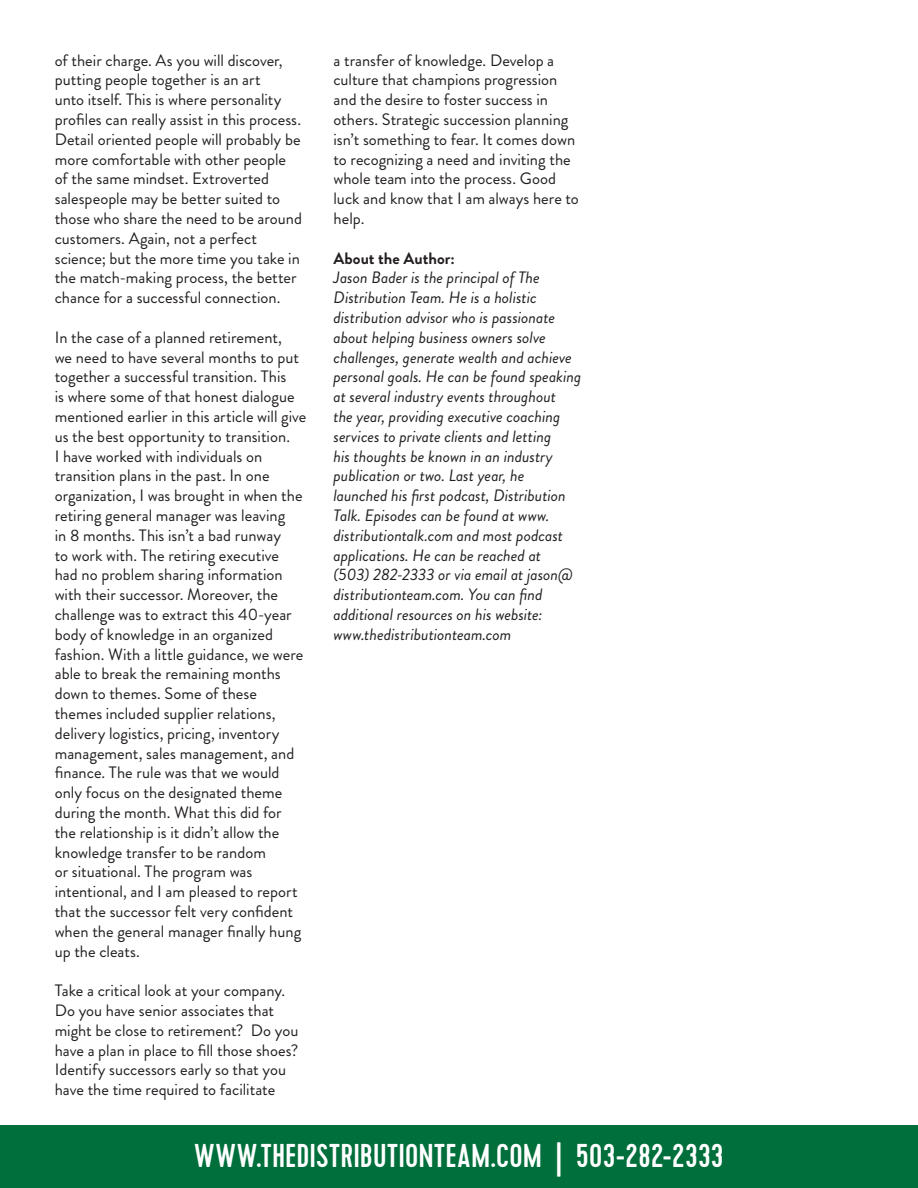
<style>
.page{position:relative;width:918px;height:1188px;background:#fff}
.page>*{position:absolute;margin:0;border:0;box-sizing:border-box;transform-origin:0 0}
.t1{font:500 33px "Cervo";letter-spacing:.005em;color:#fff}
.t2{font:16.5px/19.8px "Brandon Grotesque";color:#231f20}
.t3{font:italic 16.5px/19.8px "Brandon Grotesque";color:#231f20}
.t4{font:700 16.5px "Brandon Grotesque";color:#231f20}
</style>
<div class="page">
<div style="left:0;top:1126px;width:918px;height:62px;background:#006f3c"></div>
<p class="t2" style="left:55px;top:50px;width:249px">of their charge. As you will discover, putting people together is an art<br>unto itself. This is where personality profiles can really assist in this process.<br>Detail oriented people will probably be more comfortable with other people of the same mindset. Extroverted salespeople may be better suited to those who share the need to be around customers. Again, not a perfect science; but the more time you take in the match-making process, the better chance for a successful connection.</p>
<p class="t2" style="left:55px;top:327px;width:253px">In the case of a planned retirement,<br>we need to have several months to put together a successful transition. This<br>is where some of that honest dialogue mentioned earlier in this article will give us the best opportunity to transition.<br>I have worked with individuals on transition plans in the past. In one organization, I was brought in when the retiring general manager was leaving<br>in 8 months. This isn’t a bad runway<br>to work with. The retiring executive had no problem sharing information with their successor. Moreover, the challenge was to extract this 40-year body of knowledge in an organized fashion. With a little guidance, we were able to break the remaining months down to themes. Some of these themes included supplier relations, delivery logistics, pricing, inventory management, sales management, and finance. The rule was that we would only focus on the designated theme during the month. What this did for the relationship is it didn’t allow the knowledge transfer to be random<br>or situational. The program was intentional, and I am pleased to report that the successor felt very confident when the general manager finally hung up the cleats.</p>
<p class="t2" style="left:55px;top:981px;width:245px">Take a critical look at your company.<br>Do you have senior associates that might be close to retirement? Do you have a plan in place to fill those shoes?<br>Identify successors early so that you have the time required to facilitate</p>
<p class="t2" style="left:333px;top:50px;width:247px">a transfer of knowledge. Develop a culture that champions progression and the desire to foster success in others. Strategic succession planning isn’t something to fear. It comes down to recognizing a need and inviting the whole team into the process. Good luck and know that I am always here to help.</p>
<p class="t4" style="left:333px;top:246px;width:123px">About the Author:</p>
<p class="t3" style="left:333px;top:268px;width:250px">Jason Bader is the principal of The Distribution Team. He is a holistic distribution advisor who is passionate about helping business owners solve challenges, generate wealth and achieve personal goals. He can be found speaking at several industry events throughout<br>the year, providing executive coaching services to private clients and letting<br>his thoughts be known in an industry publication or two. Last year, he launched his first podcast, Distribution Talk. Episodes can be found at www. distributiontalk.com and most podcast applications. He can be reached at<br>(503) 282-2333 or via email at jason@ distributionteam.com. You can find additional resources on his website: www.thedistributionteam.com</p>
<p class="t1" style="left:194px;top:1137px;width:531px">WWW.THEDISTRIBUTIONTEAM.COM | 503-282-2333</p>
</div>
